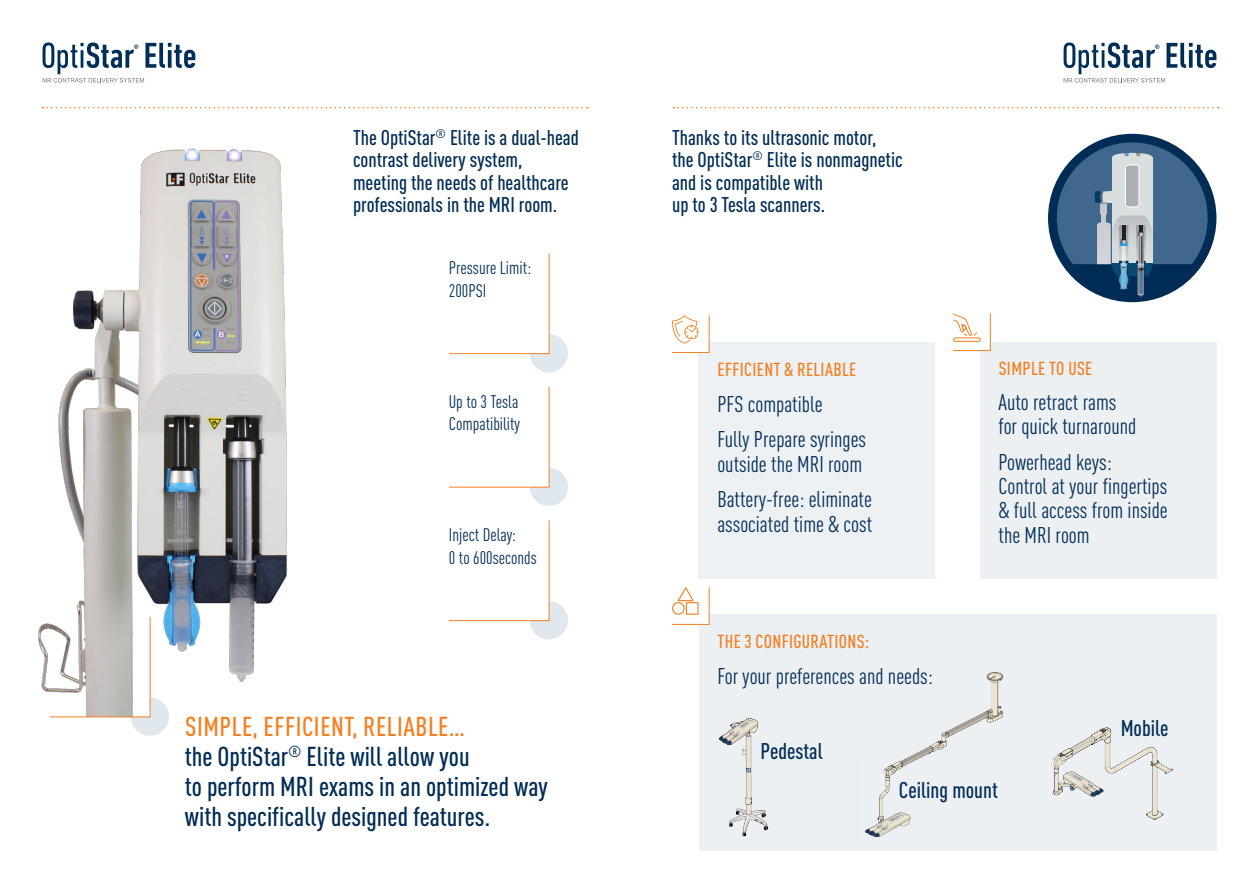
<style>
.page{position:relative;width:1259px;height:893px;background:#fff}
.page>*{position:absolute;margin:0;border:0;box-sizing:border-box;transform-origin:0 0}
.t1{font:500 condensed 27px/30px "DIN Pro";color:#002c56}
.t2{font:condensed 22.5px/24.3px "DIN Pro";color:#002c56}
.t3{font:500 condensed 22.5px "DIN Pro";color:#002c56}
.t4{font:500 condensed 21px/22.5px "DIN Pro";color:#002c56}
.t5{font:500 condensed 18.75px "DIN Pro";letter-spacing:.02em;color:#f57f21}
.t6{font:condensed 18px/22.5px "DIN Pro";color:#002c56}
.s1{color:#f57f21}
</style>
<div class="page">
<img style="left:38px;top:148px;width:249px;height:544px">
<svg style="left:43px;top:43px;width:152px;height:40px"></svg>
<svg style="left:1063px;top:43px;width:153px;height:40px"></svg>
<div style="left:698px;top:342px;width:237px;height:236px;background:#ecf0f3"></div>
<svg style="left:672px;top:315px;width:37px;height:38px"></svg>
<div style="left:979px;top:342px;width:237px;height:236px;background:#ecf0f3"></div>
<div style="left:698px;top:614px;width:518px;height:236px;background:#ecf0f3"></div>
<img style="left:865px;top:672px;width:139px;height:166px">
<img style="left:1053px;top:727px;width:120px;height:94px">
<img style="left:719px;top:717px;width:50px;height:120px">
<svg style="left:672px;top:587px;width:37px;height:38px"></svg>
<div style="left:1048px;top:134px;width:168px;height:168px;background:#002c56;border-radius:50%"></div>
<svg style="left:1056px;top:142px;width:151px;height:155px"></svg>
<div style="left:530px;top:334px;width:38px;height:38px;background:#e1e8ed;border-radius:50%"></div>
<svg style="left:448px;top:253px;width:101px;height:101px"></svg>
<div style="left:530px;top:468px;width:38px;height:38px;background:#e1e8ed;border-radius:50%"></div>
<svg style="left:449px;top:387px;width:100px;height:101px"></svg>
<div style="left:530px;top:601px;width:38px;height:38px;background:#e1e8ed;border-radius:50%"></div>
<svg style="left:448px;top:520px;width:101px;height:101px"></svg>
<svg style="left:50px;top:616px;width:119px;height:120px"></svg>
<svg style="left:43px;top:107px;width:545px;height:1px"></svg>
<svg style="left:673px;top:107px;width:545px;height:1px"></svg>
<svg style="left:953px;top:313px;width:38px;height:38px"></svg>
<p class="t4" style="left:353px;top:124px;width:227px">The OptiStar<sup>®</sup> Elite is a dual-head contrast delivery system, meeting the needs of healthcare professionals in the MRI room.</p>
<p class="t4" style="left:672px;top:124px;width:232px">Thanks to its ultrasonic motor, the OptiStar<sup>®</sup> Elite is nonmagnetic and is compatible with<br>up to 3 Tesla scanners.</p>
<p class="t6" style="left:449px;top:256px;width:84px">Pressure Limit:<br>200PSI</p>
<p class="t6" style="left:449px;top:389px;width:73px">Up to 3 Tesla<br>Compatibility</p>
<p class="t6" style="left:449px;top:522px;width:89px">Inject Delay:<br>0 to 600seconds</p>
<p class="t1" style="left:185px;top:709px;width:364px"><span class="s1">SIMPLE, EFFICIENT, RELIABLE…<br></span>the OptiStar<sup>®</sup> Elite will allow you<br>to perform MRI exams in an optimized way with specifically designed features.</p>
<p class="t5" style="left:717px;top:356px;width:140px">EFFICIENT &amp; RELIABLE</p>
<p class="t2" style="left:717px;top:385px;width:150px;line-height:35.5px">PFS compatible<br>Fully Prepare syringes</p>
<p class="t2" style="left:717px;top:444px;width:156px;line-height:35.5px">outside the MRI room<br>Battery-free: eliminate</p>
<p class="t2" style="left:717px;top:510px;width:156px">associated time &amp; cost</p>
<p class="t5" style="left:717px;top:628px;width:153px">THE 3 CONFIGURATIONS:</p>
<p class="t2" style="left:717px;top:662px;width:217px">For your preferences and needs:</p>
<p class="t3" style="left:760px;top:734px;width:64px">Pedestal</p>
<p class="t5" style="left:998px;top:354px;width:95px">SIMPLE TO USE</p>
<p class="t2" style="left:998px;top:388px;width:139px">Auto retract rams for quick turnaround</p>
<p class="t2" style="left:998px;top:448px;width:171px">Powerhead keys:<br>Control at your fingertips &amp; full access from inside the MRI room</p>
<p class="t3" style="left:1120px;top:711px;width:49px">Mobile</p>
<p class="t3" style="left:899px;top:774px;width:100px">Ceiling mount</p>
</div>
